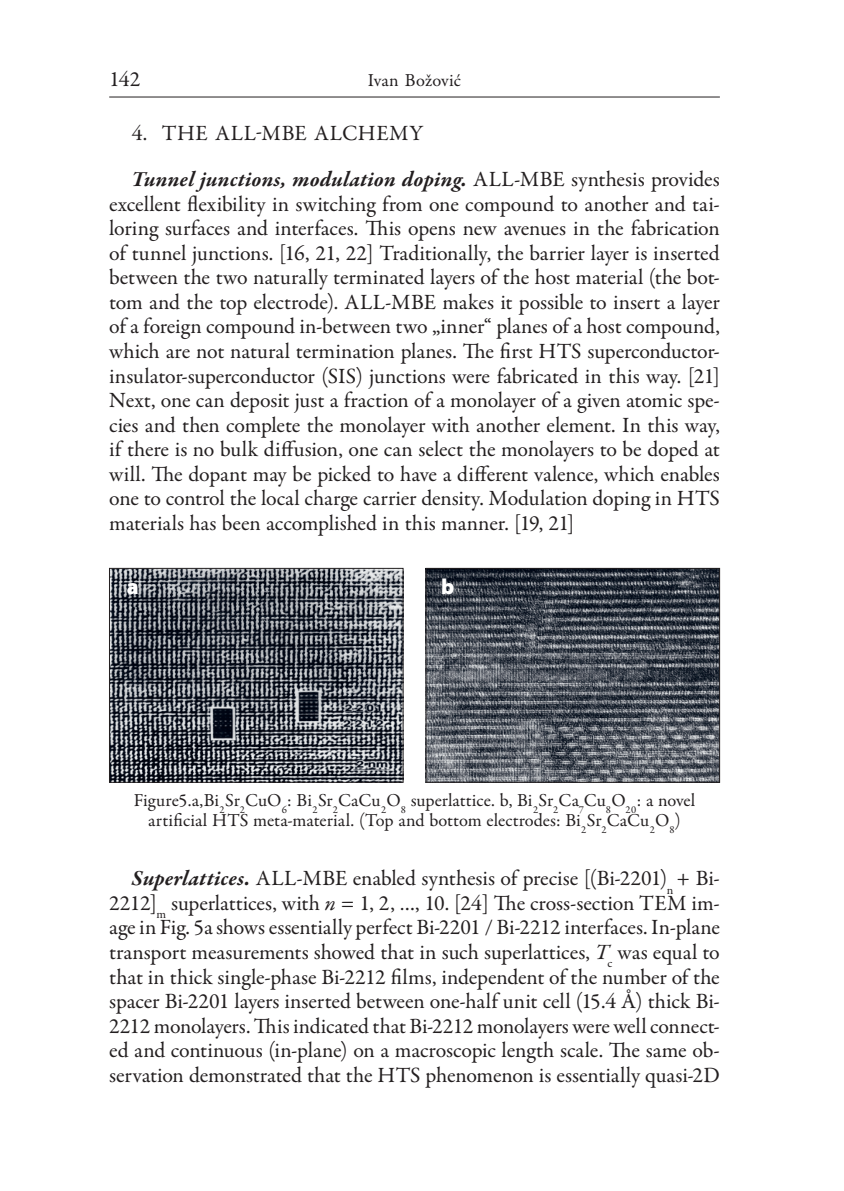
<style>
.page{position:relative;width:844px;height:1191px;background:#fff}
.page>*{position:absolute;margin:0;border:0;box-sizing:border-box;transform-origin:0 0}
.t1{font:21.88px/24.5px "Garamond Premr Pro";letter-spacing:-.005em;color:#231f20;text-align:justify}
.t2{font:21.88px/46.2px "Garamond Premr Pro";letter-spacing:.025em;color:#231f20}
.t3{font:900 21.88px "Myriad Pro";color:#fff}
.t4{font:18.38px/20.1px "Garamond Premr Pro";color:#231f20;text-align:center}
.s1{font-weight:700;font-style:italic}
.s2{font-style:italic}
</style>
<div class="page">
<hr style="left:109px;top:97px;width:610px;height:1px;background:#231f20">
<img style="left:111px;top:570px;width:290px;height:210px">
<div style="left:109px;top:568px;width:294px;height:214px;border:1px solid #231f20"></div>
<img style="left:427px;top:570px;width:290px;height:210px">
<div style="left:425px;top:568px;width:294px;height:214px;border:1px solid #231f20"></div>
<p class="t1" style="left:109px;top:67px;width:33px">142</p>
<p class="t4" style="left:368px;top:70px;width:95px">Ivan Božović</p>
<p class="t2" style="left:132px;top:110px;width:589px">4. THE ALL-MBE ALCHEMY<br><span class="s1">Tunnel junctions, modulation doping.</span> ALL-MBE synthesis provides</p>
<p class="t1" style="left:109px;top:192px;width:612px">excellent flexibility in switching from one compound to another and tai&shy;loring surfaces and interfaces. This opens new avenues in the fabrication of tunnel junctions. [16, 21, 22] Traditionally, the barrier layer is inserted between the two naturally terminated layers of the host material (the bot&shy;tom and the top electrode). ALL-MBE makes it possible to insert a layer of a foreign compound in-between two „inner“ planes of a host compound, which are not natural termination planes. The first HTS superconductor&shy;insulator-superconductor (SIS) junctions were fabricated in this way. [21] Next, one can deposit just a fraction of a monolayer of a given atomic spe&shy;cies and then complete the monolayer with another element. In this way, if there is no bulk diffusion, one can select the monolayers to be doped at will. The dopant may be picked to have a different valence, which enables one to control the local charge carrier density. Modulation doping in HTS materials has been accomplished in this manner. [19, 21]</p>
<p class="t3" style="left:127px;top:572px;width:13px">a</p>
<p class="t3" style="left:441px;top:572px;width:15px">b</p>
<p class="t4" style="left:134px;top:790px;width:563px">Figure5.a,Bi<sub>2</sub>Sr<sub>2</sub>CuO<sub>6</sub>: Bi<sub>2</sub>Sr<sub>2</sub>CaCu<sub>2</sub>O<sub>8</sub> superlattice. b, Bi<sub>2</sub>Sr<sub>2</sub>Ca<sub>7</sub>Cu<sub>8</sub>O<sub>20</sub>: a novel artificial HTS meta-material. (Top and bottom electrodes: Bi<sub>2</sub>Sr<sub>2</sub>CaCu<sub>2</sub>O<sub>8</sub>)</p>
<p class="t1" style="left:109px;top:866px;width:612px;text-indent:22px"><span class="s1">Superlattices.</span> ALL-MBE enabled synthesis of precise [(Bi-2201)<sub>n</sub> + Bi-2212]<sub>m</sub> superlattices, with <span class="s2">n</span> = 1, 2, …, 10. [24] The cross-section TEM im&shy;age in Fig. 5a shows essentially perfect Bi-2201 / Bi-2212 interfaces. In-plane transport measurements showed that in such superlattices, <span class="s2">T</span><sub>c</sub> was equal to that in thick single-phase Bi-2212 films, independent of the number of the spacer Bi-2201 layers inserted between one-half unit cell (15.4 Å) thick Bi-2212 monolayers. This indicated that Bi-2212 monolayers were well connect&shy;ed and continuous (in-plane) on a macroscopic length scale. The same ob&shy;servation demonstrated that the HTS phenomenon is essentially quasi-2D</p>
</div>
